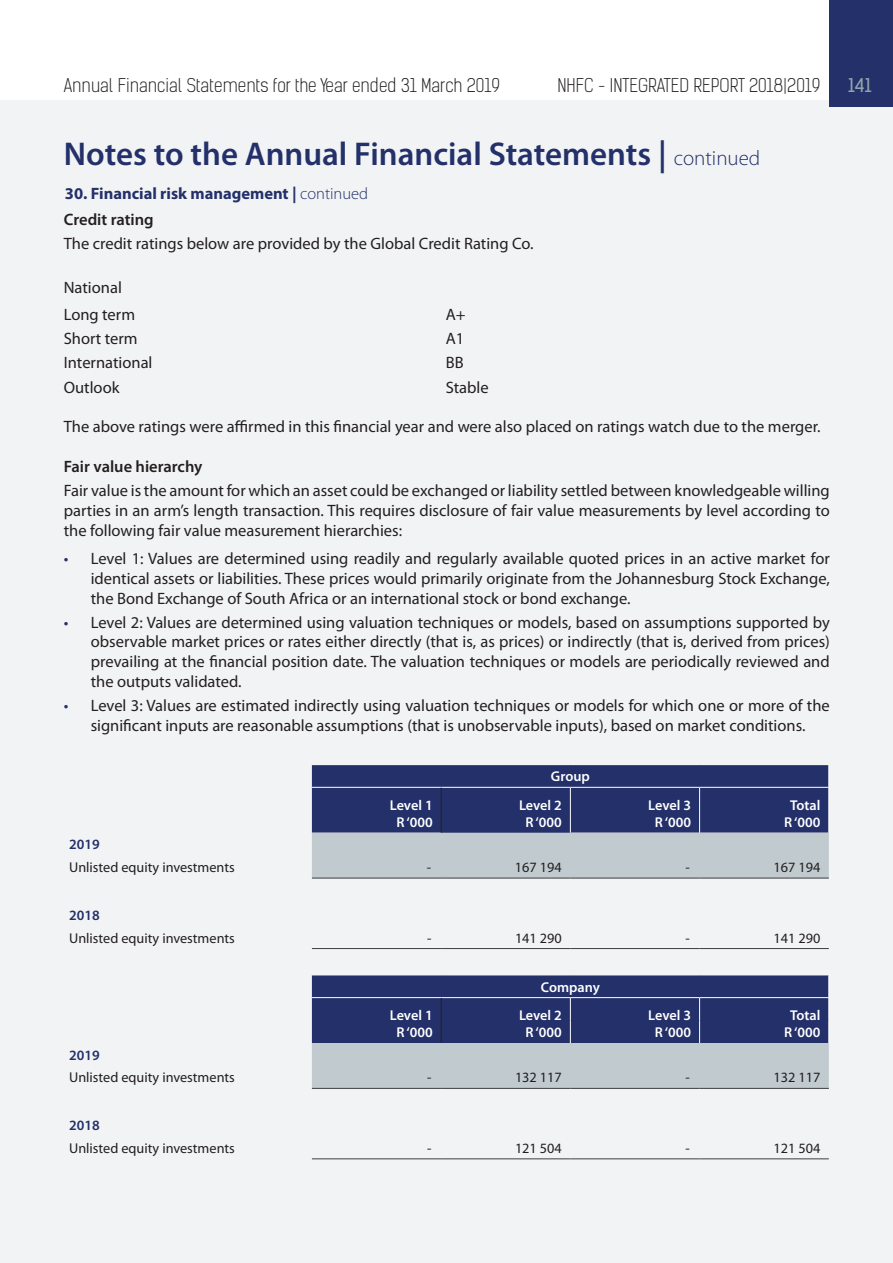
<style>
.page{position:relative;width:893px;height:1263px;background:#fff}
.page>*{position:absolute;margin:0;border:0;box-sizing:border-box;transform-origin:0 0}
.t1{font:600 33px "Myriad Pro";color:#23306a}
.t2{font:300 18px "Kelson Sans";color:#231f20}
.t3{font:18px "Kelson Sans";color:#8da5ab}
.t4{font:16.5px/19.8px "Myriad Pro";color:#231f20;text-align:justify}
.t5{font:700 16.5px/25.5px "Myriad Pro";color:#23306a}
.t6{font:600 16.5px "Myriad Pro";color:#231f20}
.t7{font:14.25px "Myriad Pro";color:#231f20}
.t8{font:600 14.25px/17.1px "Myriad Pro";color:#fff;text-align:center}
.t9{font:600 14.25px "Myriad Pro";color:#23306a}
.s1{font-weight:300;font-size:21px}
.s2{font-weight:300}
.s3{font-weight:600;color:#231f20}
.s4{color:#23306a}
</style>
<div class="page">
<div style="left:0;top:100px;width:893px;height:1163px;background:#f2f3f4"></div>
<div style="left:829px;top:0;width:64px;height:106px;background:#23306a"></div>
<hr style="left:312px;top:764px;width:129px;height:1px;background:#fff">
<hr style="left:441px;top:764px;width:129px;height:1px;background:#fff">
<hr style="left:570px;top:764px;width:130px;height:1px;background:#fff">
<hr style="left:700px;top:764px;width:129px;height:1px;background:#fff">
<svg style="left:312px;top:765px;width:517px;height:113px;background:#647093"></svg>
<hr style="left:700px;top:787px;width:129px;height:1px;background:#fff">
<hr style="left:312px;top:878px;width:129px;height:1px;background:#3e3e3f">
<hr style="left:441px;top:878px;width:129px;height:1px;background:#3e3e3f">
<hr style="left:570px;top:878px;width:130px;height:1px;background:#3e3e3f">
<hr style="left:700px;top:878px;width:129px;height:1px;background:#3e3e3f">
<hr style="left:312px;top:948px;width:129px;height:1px;background:#3e3e3f">
<hr style="left:441px;top:948px;width:129px;height:1px;background:#3e3e3f">
<hr style="left:570px;top:948px;width:130px;height:1px;background:#3e3e3f">
<hr style="left:700px;top:948px;width:129px;height:1px;background:#3e3e3f">
<hr style="left:312px;top:974px;width:129px;height:1px;background:#fff">
<hr style="left:441px;top:974px;width:129px;height:1px;background:#fff">
<hr style="left:570px;top:974px;width:130px;height:1px;background:#fff">
<hr style="left:700px;top:974px;width:129px;height:1px;background:#fff">
<svg style="left:312px;top:975px;width:517px;height:113px;background:#647094"></svg>
<hr style="left:700px;top:997px;width:129px;height:1px;background:#fff">
<hr style="left:312px;top:1088px;width:129px;height:1px;background:#3e3e3f">
<hr style="left:441px;top:1088px;width:129px;height:1px;background:#3e3e3f">
<hr style="left:570px;top:1088px;width:130px;height:1px;background:#3e3e3f">
<hr style="left:700px;top:1088px;width:129px;height:1px;background:#3e3e3f">
<hr style="left:312px;top:1158px;width:129px;height:1px;background:#3e3e3f">
<hr style="left:441px;top:1158px;width:129px;height:1px;background:#3e3e3f">
<hr style="left:570px;top:1158px;width:130px;height:1px;background:#3e3e3f">
<hr style="left:700px;top:1158px;width:129px;height:1px;background:#3e3e3f">
<p class="t2" style="left:64px;top:74px;width:438px">Annual Financial Statements for the Year ended 31 March 2019</p>
<p class="t2" style="left:557px;top:74px;width:265px">NHFC - INTEGRATED REPORT 2018|2019</p>
<p class="t3" style="left:848px;top:74px;width:25px">141</p>
<h1 class="t1" style="left:64px;top:133px;width:698px">Notes to the Annual Financial Statements | <span class="s1">continued</span></h1>
<p class="t5" style="left:64px;top:181px;width:306px">30. Financial risk management | <span class="s2">continued<br></span><span class="s3">Credit rating</span></p>
<p class="t4" style="left:64px;top:233px;width:471px">The credit ratings below are provided by the Global Credit Rating Co.</p>
<p class="t4" style="left:64px;top:274px;width:73px;line-height:26.5px">National<br>Long term</p>
<p class="t4" style="left:446px;top:304px;width:21px">A+</p>
<p class="t4" style="left:64px;top:328px;width:75px">Short term</p>
<p class="t4" style="left:446px;top:328px;width:20px">A1</p>
<p class="t4" style="left:64px;top:353px;width:90px">International</p>
<p class="t4" style="left:446px;top:353px;width:19px">BB</p>
<p class="t4" style="left:64px;top:377px;width:57px">Outlook</p>
<p class="t4" style="left:446px;top:377px;width:45px">Stable</p>
<p class="t4" style="left:64px;top:417px;width:758px">The above ratings were affirmed in this financial year and were also placed on ratings watch due to the merger.</p>
<p class="t6" style="left:64px;top:456px;width:140px">Fair value hierarchy</p>
<p class="t4" style="left:64px;top:480px;width:768px">Fair value is the amount for which an asset could be exchanged or liability settled between knowledgeable willing parties in an arm’s length transaction. This requires disclosure of fair value measurements by level according to the following fair value measurement hierarchies:</p>
<p class="t4" style="left:91px;top:548px;width:740px;text-indent:-27px"><span class="s4">•</span> Level 1: Values are determined using readily and regularly available quoted prices in an active market for identical assets or liabilities. These prices would primarily originate from the Johannesburg Stock Exchange, the Bond Exchange of South Africa or an international stock or bond exchange.</p>
<p class="t4" style="left:91px;top:612px;width:741px;text-indent:-27px"><span class="s4">•</span> Level 2: Values are determined using valuation techniques or models, based on assumptions supported by observable market prices or rates either directly (that is, as prices) or indirectly (that is, derived from prices) prevailing at the financial position date. The valuation techniques or models are periodically reviewed and the outputs validated.</p>
<p class="t4" style="left:64px;top:695px;width:768px;text-align:center"><span class="s4">•</span> Level 3: Values are estimated indirectly using valuation techniques or models for which one or more of the significant inputs are reasonable assumptions (that is unobservable inputs), based on market conditions.</p>
<p class="t8" style="left:551px;top:768px;width:40px">Group</p>
<p class="t8" style="left:390px;top:796px;width:44px">Level 1<br>R ‘000</p>
<p class="t8" style="left:519px;top:796px;width:44px">Level 2<br>R ‘000</p>
<p class="t8" style="left:648px;top:796px;width:44px">Level 3<br>R ‘000</p>
<p class="t8" style="left:784px;top:796px;width:38px">Total<br>R ‘000</p>
<p class="t9" style="left:69px;top:835px;width:32px">2019</p>
<p class="t7" style="left:69px;top:858px;width:167px">Unlisted equity investments</p>
<p class="t7" style="left:427px;top:858px;width:6px">-</p>
<p class="t7" style="left:515px;top:858px;width:48px">167 194</p>
<p class="t7" style="left:685px;top:858px;width:6px">-</p>
<p class="t7" style="left:773px;top:858px;width:48px">167 194</p>
<p class="t9" style="left:69px;top:906px;width:32px">2018</p>
<p class="t7" style="left:69px;top:929px;width:167px">Unlisted equity investments</p>
<p class="t7" style="left:427px;top:929px;width:6px">-</p>
<p class="t7" style="left:515px;top:929px;width:48px">141 290</p>
<p class="t7" style="left:685px;top:929px;width:6px">-</p>
<p class="t7" style="left:773px;top:929px;width:48px">141 290</p>
<p class="t8" style="left:541px;top:978px;width:60px">Company</p>
<p class="t8" style="left:390px;top:1006px;width:44px">Level 1<br>R ‘000</p>
<p class="t8" style="left:519px;top:1006px;width:44px">Level 2<br>R ‘000</p>
<p class="t8" style="left:648px;top:1006px;width:44px">Level 3<br>R ‘000</p>
<p class="t8" style="left:784px;top:1006px;width:38px">Total<br>R ‘000</p>
<p class="t9" style="left:69px;top:1046px;width:32px">2019</p>
<p class="t7" style="left:69px;top:1069px;width:167px">Unlisted equity investments</p>
<p class="t7" style="left:427px;top:1069px;width:6px">-</p>
<p class="t7" style="left:515px;top:1069px;width:48px">132 117</p>
<p class="t7" style="left:685px;top:1069px;width:6px">-</p>
<p class="t7" style="left:773px;top:1069px;width:48px">132 117</p>
<p class="t9" style="left:69px;top:1116px;width:32px">2018</p>
<p class="t7" style="left:69px;top:1139px;width:167px">Unlisted equity investments</p>
<p class="t7" style="left:427px;top:1139px;width:6px">-</p>
<p class="t7" style="left:515px;top:1139px;width:48px">121 504</p>
<p class="t7" style="left:685px;top:1139px;width:6px">-</p>
<p class="t7" style="left:773px;top:1139px;width:48px">121 504</p>
</div>
